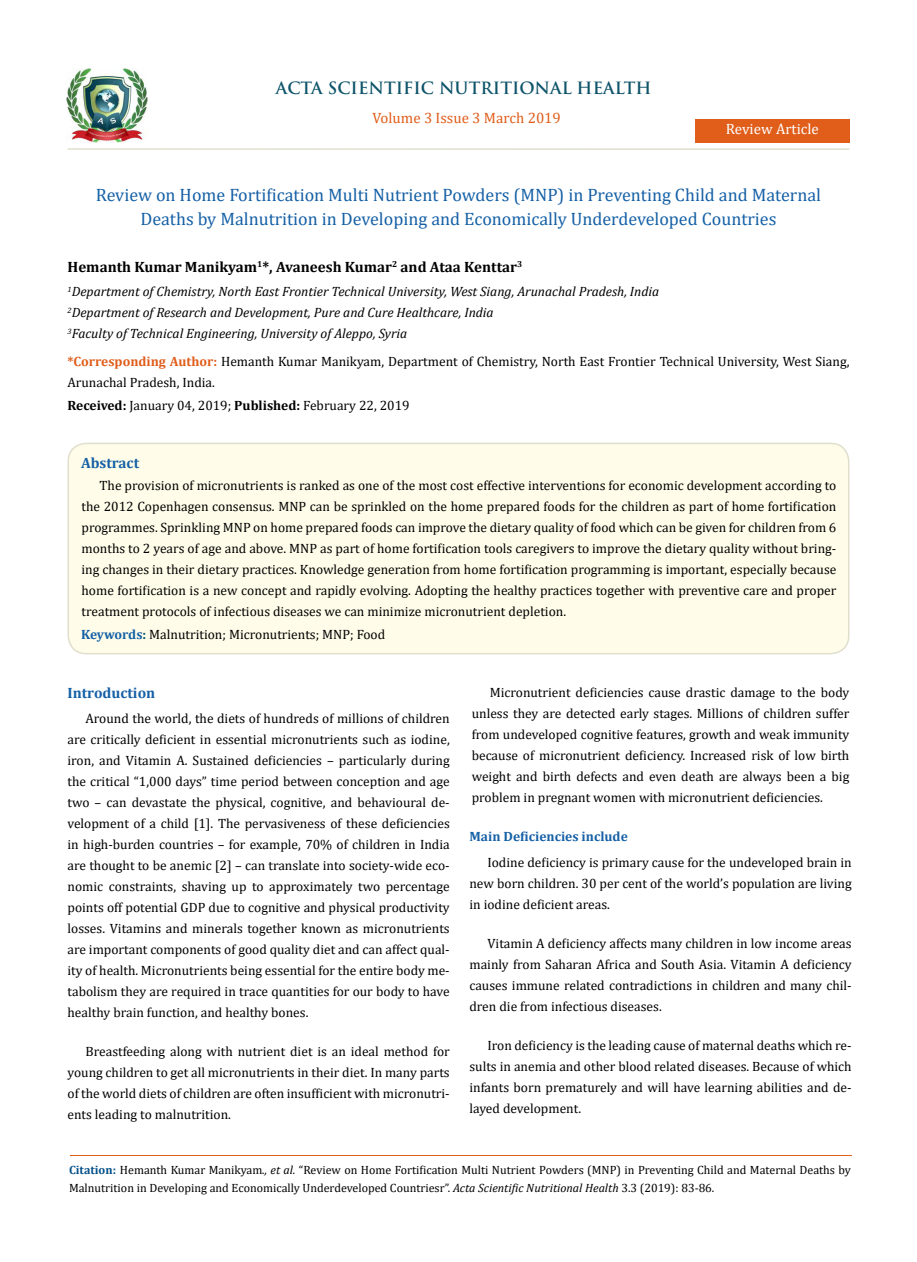
<style>
.page{position:relative;width:917px;height:1262px;background:#fff}
.page>*{position:absolute;margin:0;border:0;box-sizing:border-box;transform-origin:0 0}
.t1{font:18px/24px "Cambria";color:#1560a6;text-align:center}
.t2{font:700 16.5px "Trajan Pro";color:#0e546a}
.t3{font:700 15px "Cambria";color:#000}
.t4{font:15px "Cambria";color:#e05d1a}
.t5{font:700 15px "Cambria";color:#1560a6}
.t6{font:15px "Cambria";color:#fff}
.t7{font:13.5px/21px "Cambria";color:#000;text-align:justify}
.t8{font:italic 13.5px/21px "Cambria";color:#000}
.t9{font:700 13.5px "Cambria";color:#1560a6}
.t10{font:12px/18px "Cambria";color:#000}
.s1{font-weight:700;color:#e05d1a}
.s2{font-weight:700}
.s3{font-weight:700;color:#1560a6}
.s4{font-weight:700;color:#0e546a}
.s5{font-weight:700;color:#035089}
.s6{font-style:italic}
</style>
<div class="page">
<img style="left:67px;top:68px;width:80px;height:74px">
<div style="left:695px;top:119px;width:154px;height:23px;background:#e05d1a"></div>
<div style="left:68px;top:443px;width:780px;height:210px;background:#fffde9;border-radius:18px"></div>
<div style="left:67px;top:442px;width:782px;height:212px;border:2px solid #e0dfcd;border-radius:18px"></div>
<hr style="left:67px;top:148px;width:782px;height:2px;background:#e0dfcd">
<hr style="left:70px;top:1155px;width:781px;height:1px;background:#e05d1a">
<p class="t2" style="left:276px;top:77px;width:377px">ACTA SCIENTIFIC NUTRITIONAL HEALTH</p>
<p class="t4" style="left:372px;top:109px;width:190px">Volume 3 Issue 3 March 2019</p>
<p class="t6" style="left:725px;top:120px;width:94px">Review Article</p>
<h1 class="t1" style="left:96px;top:183px;width:726px">Review on Home Fortification Multi Nutrient Powders (MNP) in Preventing Child and Maternal<br>Deaths by Malnutrition in Developing and Economically Underdeveloped Countries</h1>
<p class="t3" style="left:67px;top:256px;width:456px">Hemanth Kumar Manikyam<sup>1</sup>*, Avaneesh Kumar<sup>2</sup> and Ataa Kenttar<sup>3</sup></p>
<p class="t8" style="left:67px;top:280px;width:593px"><sup>1</sup>Department of Chemistry, North East Frontier Technical University, West Siang, Arunachal Pradesh, India<br><sup>2</sup>Department of Research and Development, Pure and Cure Healthcare, India<br><sup>3</sup>Faculty of Technical Engineering, University of Aleppo, Syria</p>
<p class="t7" style="left:67px;top:351px;width:783px"><span class="s1">*Corresponding Author:</span> Hemanth Kumar Manikyam, Department of Chemistry, North East Frontier Technical University, West Siang,<br>Arunachal Pradesh, India.</p>
<p class="t7" style="left:67px;top:395px;width:343px"><span class="s2">Received:</span> January 04, 2019; <span class="s2">Published:</span> February 22, 2019</p>
<p class="t5" style="left:81px;top:452px;width:60px">Abstract</p>
<p class="t7" style="left:81px;top:474px;width:756px;text-indent:18px">The provision of micronutrients is ranked as one of the most cost effective interventions for economic development according to the 2012 Copenhagen consensus. MNP can be sprinkled on the home prepared foods for the children as part of home fortification programmes. Sprinkling MNP on home prepared foods can improve the dietary quality of food which can be given for children from 6 months to 2 years of age and above. MNP as part of home fortification tools caregivers to improve the dietary quality without bring&shy;ing changes in their dietary practices. Knowledge generation from home fortification programming is important, especially because home fortification is a new concept and rapidly evolving. Adopting the healthy practices together with preventive care and proper treatment protocols of infectious diseases we can minimize micronutrient depletion.</p>
<p class="t7" style="left:81px;top:623px;width:306px"><span class="s3">Keywords</span><span class="s4">:</span> Malnutrition; Micronutrients; MNP; Food</p>
<p class="t5" style="left:67px;top:683px;width:89px">Introduction</p>
<p class="t7" style="left:471px;top:682px;width:379px;text-indent:18px">Micronutrient deficiencies cause drastic damage to the body unless they are detected early stages. Millions of children suffer from undeveloped cognitive features, growth and weak immunity because of micronutrient deficiency. Increased risk of low birth weight and birth defects and even death are always been a big problem in pregnant women with micronutrient deficiencies.</p>
<p class="t7" style="left:67px;top:707px;width:384px;text-indent:18px">Around the world, the diets of hundreds of millions of children are critically deficient in essential micronutrients such as iodine, iron, and Vitamin A. Sustained deficiencies – particularly during the critical “1,000 days” time period between conception and age two – can devastate the physical, cognitive, and behavioural de&shy;velopment of a child [1]. The pervasiveness of these deficiencies in high-burden countries – for example, 70% of children in India are thought to be anemic [2] – can translate into society-wide eco&shy;nomic constraints, shaving up to approximately two percentage points off potential GDP due to cognitive and physical productivity losses. Vitamins and minerals together known as micronutrients are important components of good quality diet and can affect qual&shy;ity of health. Micronutrients being essential for the entire body me&shy;tabolism they are required in trace quantities for our body to have healthy brain function, and healthy bones.</p>
<p class="t7" style="left:67px;top:1040px;width:384px;text-indent:18px">Breastfeeding along with nutrient diet is an ideal method for young children to get all micronutrients in their diet. In many parts of the world diets of children are often insufficient with micronutri&shy;ents leading to malnutrition.</p>
<p class="t9" style="left:469px;top:827px;width:160px">Main Deficiencies include</p>
<p class="t7" style="left:469px;top:851px;width:384px;text-indent:18px">Iodine deficiency is primary cause for the undeveloped brain in new born children. 30 per cent of the world’s population are living in iodine deficient areas.</p>
<p class="t7" style="left:469px;top:932px;width:384px;text-indent:18px">Vitamin A deficiency affects many children in low income areas mainly from Saharan Africa and South Asia. Vitamin A deficiency causes immune related contradictions in children and many chil&shy;dren die from infectious diseases.</p>
<p class="t7" style="left:469px;top:1034px;width:384px;text-indent:18px">Iron deficiency is the leading cause of maternal deaths which re&shy;sults in anemia and other blood related diseases. Because of which infants born prematurely and will have learning abilities and de&shy;layed development.</p>
<p class="t10" style="left:69px;top:1160px;width:783px"><span class="s5">Citation:</span> Hemanth Kumar Manikyam<span class="s6">., et al.</span> “Review on Home Fortification Multi Nutrient Powders (MNP) in Preventing Child and Maternal Deaths by<br>Malnutrition in Developing and Economically Underdeveloped Countriesr”. <span class="s6">Acta Scientific Nutritional Health</span> 3.3 (2019): 83-86.</p>
</div>
